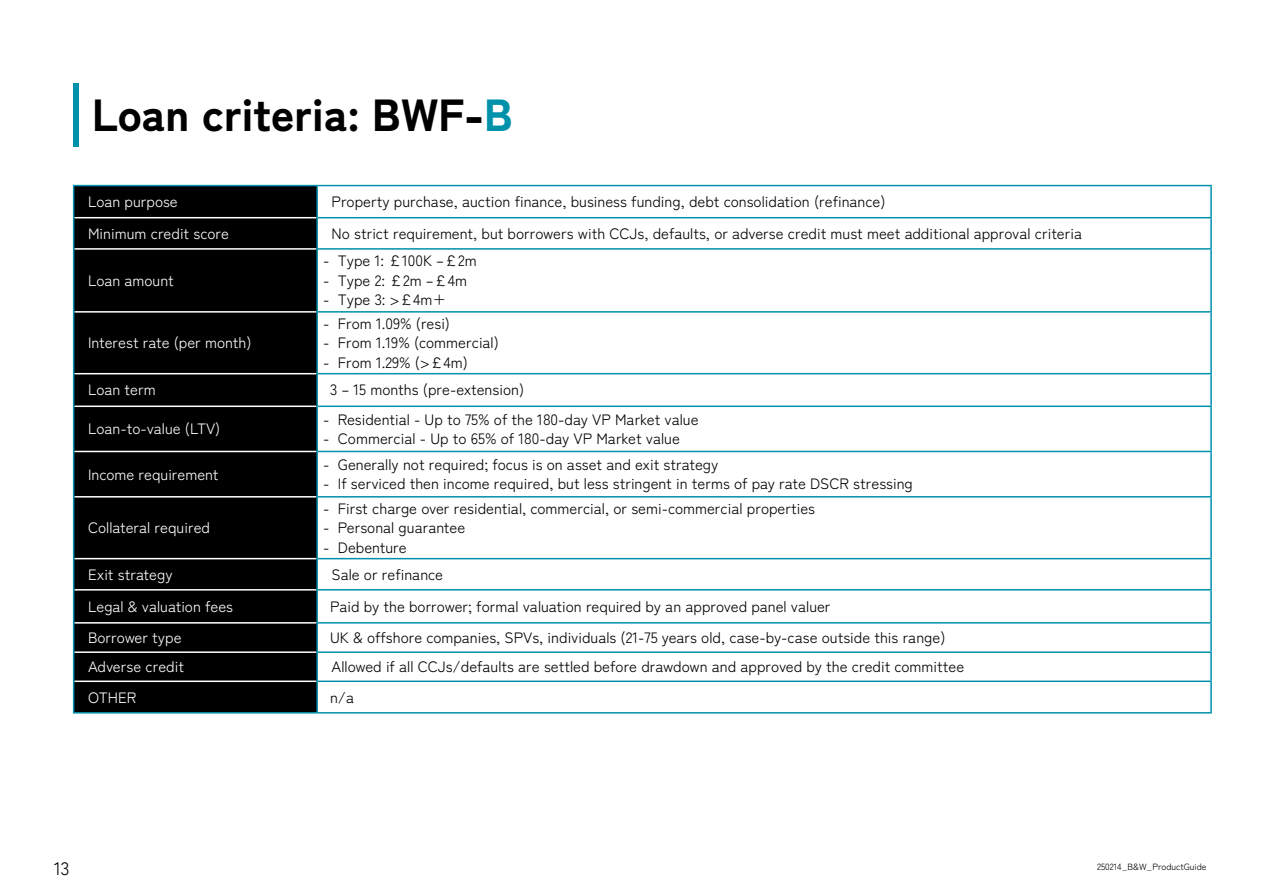
<style>
.page{position:relative;width:1263px;height:893px;background:#fff}
.page>*{position:absolute;margin:0;border:0;box-sizing:border-box;transform-origin:0 0}
.t1{font:900 45px "Zen Kaku Gothic New";color:#000}
.t2{font:18px "Zen Kaku Gothic New";color:#000}
.t3{font:15px "Zen Kaku Gothic New";color:#000101}
.t4{font:15px "Zen Kaku Gothic New";color:#fff}
.t5{font:15px "Zen Kaku Gothic New";color:#000}
.t6{font:9px "Zen Kaku Gothic New";color:#000101}
.s1{color:#0191aa}
</style>
<div class="page">
<div style="left:73px;top:83px;width:5px;height:64px;background:#0191aa"></div>
<div style="left:74px;top:186px;width:242px;height:526px;background:#000"></div>
<svg style="left:318px;top:186px;width:892px;height:497px"></svg>
<hr style="left:318px;top:217px;width:894px;height:1px;background:#0191aa">
<hr style="left:318px;top:248px;width:894px;height:2px;background:#0191aa">
<hr style="left:318px;top:311px;width:894px;height:2px;background:#0191aa">
<hr style="left:318px;top:373px;width:894px;height:1px;background:#0191aa">
<hr style="left:318px;top:406px;width:894px;height:1px;background:#0191aa">
<hr style="left:318px;top:451px;width:894px;height:1px;background:#0191aa">
<hr style="left:318px;top:496px;width:894px;height:2px;background:#0191aa">
<hr style="left:318px;top:558px;width:894px;height:1px;background:#0191aa">
<hr style="left:318px;top:589px;width:894px;height:2px;background:#0191aa">
<hr style="left:318px;top:622px;width:894px;height:2px;background:#0191aa">
<hr style="left:318px;top:651px;width:894px;height:2px;background:#0191aa">
<hr style="left:318px;top:680px;width:894px;height:2px;background:#0191aa">
<hr style="left:74px;top:217px;width:242px;height:1px;background:#fff">
<hr style="left:74px;top:248px;width:242px;height:2px;background:#fff">
<hr style="left:74px;top:311px;width:242px;height:2px;background:#fff">
<hr style="left:74px;top:373px;width:242px;height:1px;background:#fff">
<hr style="left:74px;top:406px;width:242px;height:1px;background:#fff">
<hr style="left:74px;top:451px;width:242px;height:1px;background:#fff">
<hr style="left:74px;top:496px;width:242px;height:2px;background:#fff">
<hr style="left:74px;top:558px;width:242px;height:1px;background:#fff">
<hr style="left:74px;top:589px;width:242px;height:2px;background:#fff">
<hr style="left:74px;top:622px;width:242px;height:2px;background:#fff">
<hr style="left:74px;top:651px;width:242px;height:2px;background:#fff">
<hr style="left:74px;top:680px;width:242px;height:2px;background:#fff">
<hr style="left:316px;top:186px;width:2px;height:32px;background:#0191aa">
<hr style="left:316px;top:218px;width:2px;height:31px;background:#0191aa">
<hr style="left:316px;top:249px;width:2px;height:63px;background:#0191aa">
<hr style="left:316px;top:312px;width:2px;height:62px;background:#0191aa">
<hr style="left:316px;top:374px;width:2px;height:32px;background:#0191aa">
<hr style="left:316px;top:406px;width:2px;height:45px;background:#0191aa">
<hr style="left:316px;top:451px;width:2px;height:46px;background:#0191aa">
<hr style="left:316px;top:497px;width:2px;height:62px;background:#0191aa">
<hr style="left:316px;top:559px;width:2px;height:31px;background:#0191aa">
<hr style="left:316px;top:590px;width:2px;height:33px;background:#0191aa">
<hr style="left:316px;top:623px;width:2px;height:29px;background:#0191aa">
<hr style="left:316px;top:652px;width:2px;height:29px;background:#0191aa">
<hr style="left:316px;top:681px;width:2px;height:31px;background:#0191aa">
<hr style="left:73px;top:185px;width:245px;height:1px;background:#0191aa">
<hr style="left:73px;top:186px;width:1px;height:32px;background:#0191aa">
<hr style="left:73px;top:218px;width:1px;height:31px;background:#0191aa">
<hr style="left:73px;top:249px;width:1px;height:63px;background:#0191aa">
<hr style="left:73px;top:312px;width:1px;height:62px;background:#0191aa">
<hr style="left:73px;top:374px;width:1px;height:32px;background:#0191aa">
<hr style="left:73px;top:406px;width:1px;height:45px;background:#0191aa">
<hr style="left:73px;top:451px;width:1px;height:46px;background:#0191aa">
<hr style="left:73px;top:497px;width:1px;height:62px;background:#0191aa">
<hr style="left:73px;top:559px;width:1px;height:31px;background:#0191aa">
<hr style="left:73px;top:590px;width:1px;height:33px;background:#0191aa">
<svg style="left:73px;top:623px;width:1px;height:58px"></svg>
<hr style="left:73px;top:681px;width:1px;height:31px;background:#0191aa">
<hr style="left:73px;top:712px;width:245px;height:2px;background:#0191aa">
<hr style="left:318px;top:185px;width:894px;height:1px;background:#0191aa">
<hr style="left:1210px;top:186px;width:2px;height:31px;background:#0191aa">
<hr style="left:1210px;top:218px;width:2px;height:30px;background:#0191aa">
<hr style="left:1210px;top:250px;width:2px;height:61px;background:#0191aa">
<hr style="left:1210px;top:313px;width:2px;height:60px;background:#0191aa">
<hr style="left:1210px;top:374px;width:2px;height:32px;background:#0191aa">
<hr style="left:1210px;top:407px;width:2px;height:44px;background:#0191aa">
<hr style="left:1210px;top:452px;width:2px;height:44px;background:#0191aa">
<hr style="left:1210px;top:498px;width:2px;height:60px;background:#0191aa">
<hr style="left:1210px;top:559px;width:2px;height:30px;background:#0191aa">
<hr style="left:1210px;top:591px;width:2px;height:31px;background:#0191aa">
<hr style="left:1210px;top:624px;width:2px;height:27px;background:#0191aa">
<hr style="left:1210px;top:653px;width:2px;height:27px;background:#0191aa">
<hr style="left:1210px;top:682px;width:2px;height:30px;background:#0191aa">
<hr style="left:318px;top:712px;width:894px;height:2px;background:#0191aa">
<h1 class="t1" style="left:92px;top:86px;width:422px">Loan criteria: BWF-<span class="s1">B</span></h1>
<p class="t4" style="left:88px;top:193px;width:91px">Loan purpose</p>
<p class="t3" style="left:332px;top:193px;width:555px">Property purchase, auction finance, business funding, debt consolidation (refinance)</p>
<p class="t4" style="left:88px;top:224px;width:142px">Minimum credit score</p>
<p class="t3" style="left:332px;top:224px;width:752px">No strict requirement, but borrowers with CCJs, defaults, or adverse credit must meet additional approval criteria</p>
<p class="t4" style="left:88px;top:271px;width:87px">Loan amount</p>
<p class="t3" style="left:323px;top:252px;width:155px">- Type 1: £100K –£2m</p>
<p class="t3" style="left:323px;top:271px;width:145px">- Type 2: £2m –£4m</p>
<p class="t3" style="left:323px;top:291px;width:125px">- Type 3: &gt;£4m+</p>
<p class="t4" style="left:88px;top:334px;width:165px">Interest rate (per month)</p>
<p class="t3" style="left:323px;top:314px;width:128px">- From 1.09% (resi)</p>
<p class="t3" style="left:323px;top:334px;width:177px">- From 1.19% (commercial)</p>
<p class="t3" style="left:323px;top:353px;width:146px">- From 1.29% (&gt;£4m)</p>
<p class="t4" style="left:88px;top:381px;width:69px">Loan term</p>
<p class="t3" style="left:330px;top:381px;width:196px">3 – 15 months (pre-extension)</p>
<p class="t4" style="left:88px;top:420px;width:134px">Loan-to-value (LTV)</p>
<p class="t5" style="left:323px;top:410px;width:377px">- Residential - Up to 75% of the 180-day VP Market value</p>
<p class="t5" style="left:323px;top:430px;width:358px">- Commercial - Up to 65% of 180-day VP Market value</p>
<p class="t4" style="left:88px;top:465px;width:132px">Income requirement</p>
<p class="t4" style="left:88px;top:519px;width:123px">Collateral required</p>
<p class="t3" style="left:323px;top:455px;width:397px">- Generally not required; focus is on asset and exit strategy</p>
<p class="t3" style="left:323px;top:475px;width:591px">- If serviced then income required, but less stringent in terms of pay rate DSCR stressing</p>
<p class="t3" style="left:323px;top:499px;width:493px">- First charge over residential, commercial, or semi-commercial properties</p>
<p class="t3" style="left:323px;top:519px;width:144px">- Personal guarantee</p>
<p class="t3" style="left:323px;top:538px;width:85px">- Debenture</p>
<p class="t4" style="left:88px;top:565px;width:86px">Exit strategy</p>
<p class="t3" style="left:332px;top:565px;width:113px">Sale or refinance</p>
<p class="t4" style="left:88px;top:597px;width:147px">Legal &amp; valuation fees</p>
<p class="t3" style="left:330px;top:597px;width:502px">Paid by the borrower; formal valuation required by an approved panel valuer</p>
<p class="t4" style="left:88px;top:629px;width:95px">Borrower type</p>
<p class="t3" style="left:330px;top:629px;width:617px">UK &amp; offshore companies, SPVs, individuals (21-75 years old, case-by-case outside this range)</p>
<p class="t4" style="left:88px;top:658px;width:97px">Adverse credit</p>
<p class="t3" style="left:332px;top:658px;width:634px">Allowed if all CCJs/defaults are settled before drawdown and approved by the credit committee</p>
<p class="t4" style="left:88px;top:688px;width:50px">OTHER</p>
<p class="t3" style="left:330px;top:688px;width:26px">n/a</p>
<p class="t2" style="left:54px;top:858px;width:17px">13</p>
<p class="t6" style="left:1097px;top:861px;width:111px">250214_B&amp;W_ProductGuide</p>
</div>
